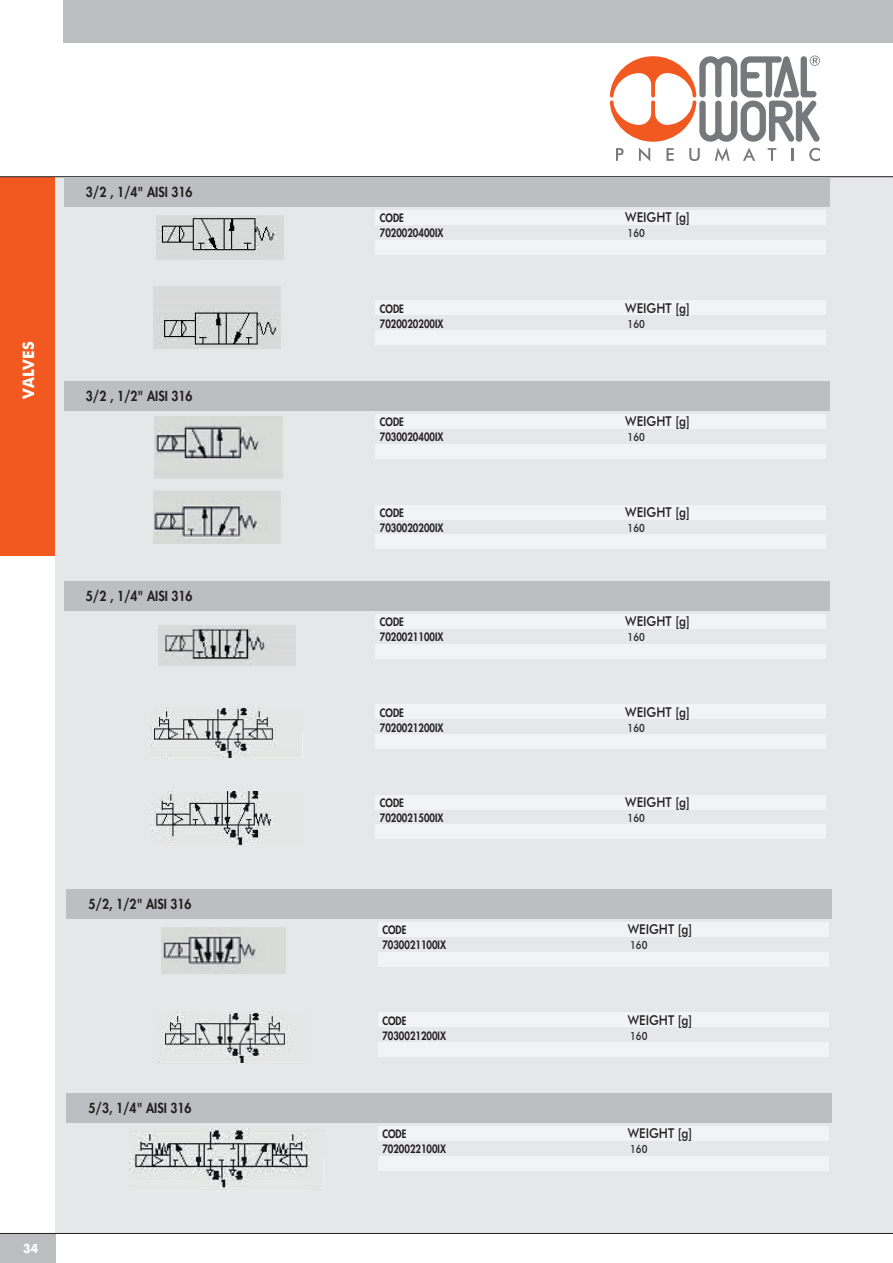
<style>
.page{position:relative;width:893px;height:1263px;background:#fff}
.page>*{position:absolute;margin:0;border:0;box-sizing:border-box;transform-origin:0 0}
.t1{font:700 15.75px "Futura BT";color:#fff;scale:.95 1}
.t2{font:500 13.5px "Futura BT";color:#231f20;scale:.9 1}
.t3{font:800 13.5px "Futura Std";color:#231f20;scale:.9 1}
.t4{font:700 12px "Futura Std";color:#fff;scale:.9 1}
.t5{font:800 11.25px "Futura Std";color:#231f20;scale:.85 1}
.t6{font:500 11.25px "Futura BT";color:#231f20;scale:.85 1}
</style>
<div class="page">
<div style="left:0;top:177px;width:56px;height:379px;background:#f15921"></div>
<div style="left:55px;top:176px;width:838px;height:1057px;background:#e6e7e9"></div>
<hr style="left:0;top:176px;width:893px;height:1px;background:#231f20">
<div style="left:0;top:1233px;width:55px;height:30px;background:#bcbdc0"></div>
<div style="left:64px;top:0;width:829px;height:43px;background:#bcbdc0"></div>
<hr style="left:0;top:1233px;width:893px;height:1px;background:#231f20">
<div style="left:64px;top:177px;width:765px;height:30px;background:#bdbec1"></div>
<div style="left:376px;top:240px;width:450px;height:15px;background:#f2f3f4"></div>
<div style="left:376px;top:210px;width:450px;height:15px;background:#f2f3f4"></div>
<div style="left:376px;top:330px;width:450px;height:15px;background:#f2f3f4"></div>
<div style="left:376px;top:301px;width:450px;height:14px;background:#f2f3f4"></div>
<img style="left:153px;top:287px;width:128px;height:61px">
<img style="left:156px;top:215px;width:128px;height:44px">
<div style="left:64px;top:381px;width:765px;height:30px;background:#bdbec1"></div>
<div style="left:376px;top:444px;width:450px;height:15px;background:#f2f3f4"></div>
<div style="left:376px;top:414px;width:450px;height:15px;background:#f2f3f4"></div>
<div style="left:376px;top:534px;width:450px;height:15px;background:#f2f3f4"></div>
<div style="left:376px;top:505px;width:450px;height:14px;background:#f2f3f4"></div>
<img style="left:153px;top:491px;width:128px;height:53px">
<img style="left:155px;top:417px;width:127px;height:62px">
<div style="left:64px;top:581px;width:765px;height:30px;background:#bdbec1"></div>
<div style="left:376px;top:644px;width:450px;height:14px;background:#f2f3f4"></div>
<div style="left:376px;top:614px;width:450px;height:15px;background:#f2f3f4"></div>
<div style="left:376px;top:734px;width:450px;height:15px;background:#f2f3f4"></div>
<div style="left:376px;top:704px;width:450px;height:15px;background:#f2f3f4"></div>
<div style="left:376px;top:824px;width:450px;height:15px;background:#f2f3f4"></div>
<div style="left:376px;top:795px;width:450px;height:14px;background:#f2f3f4"></div>
<img style="left:159px;top:626px;width:136px;height:39px">
<img style="left:151px;top:707px;width:152px;height:51px">
<img style="left:152px;top:792px;width:125px;height:54px">
<div style="left:67px;top:889px;width:765px;height:30px;background:#bdbec1"></div>
<div style="left:378px;top:952px;width:451px;height:14px;background:#f2f3f4"></div>
<div style="left:378px;top:922px;width:451px;height:15px;background:#f2f3f4"></div>
<div style="left:378px;top:1042px;width:451px;height:15px;background:#f2f3f4"></div>
<div style="left:378px;top:1012px;width:451px;height:15px;background:#f2f3f4"></div>
<div style="left:67px;top:1093px;width:765px;height:30px;background:#bdbec1"></div>
<div style="left:378px;top:1156px;width:451px;height:14px;background:#f2f3f4"></div>
<div style="left:378px;top:1126px;width:451px;height:15px;background:#f2f3f4"></div>
<img style="left:162px;top:927px;width:124px;height:47px">
<img style="left:157px;top:1011px;width:133px;height:52px">
<img style="left:129px;top:1128px;width:181px;height:63px">
<svg style="left:616px;top:148px;width:8px;height:13px"></svg>
<svg style="left:639px;top:148px;width:11px;height:13px"></svg>
<svg style="left:666px;top:148px;width:8px;height:13px"></svg>
<svg style="left:689px;top:148px;width:11px;height:13px"></svg>
<svg style="left:715px;top:148px;width:15px;height:13px"></svg>
<svg style="left:743px;top:148px;width:12px;height:13px"></svg>
<svg style="left:768px;top:148px;width:8px;height:13px"></svg>
<svg style="left:791px;top:148px;width:2px;height:13px"></svg>
<svg style="left:809px;top:148px;width:11px;height:13px"></svg>
<svg style="left:610px;top:56px;width:210px;height:86px"></svg>
<p class="t3" style="left:86px;top:184px;width:120px">3/2 , 1/4" AISI 316</p>
<h1 class="t1" style="left:19px;top:399px;width:62px;rotate:-90deg">VALVES</h1>
<p class="t3" style="left:86px;top:388px;width:120px">3/2 , 1/2" AISI 316</p>
<p class="t3" style="left:86px;top:588px;width:120px">5/2 , 1/4" AISI 316</p>
<p class="t3" style="left:88px;top:896px;width:116px">5/2, 1/2" AISI 316</p>
<p class="t3" style="left:88px;top:1100px;width:116px">5/3, 1/4" AISI 316</p>
<p class="t4" style="left:23px;top:1240px;width:18px">34</p>
<p class="t5" style="left:380px;top:211px;width:30px">CODE</p>
<p class="t2" style="left:625px;top:209px;width:73px">WEIGHT [g]</p>
<p class="t5" style="left:380px;top:226px;width:76px">7020020400IX</p>
<p class="t6" style="left:628px;top:226px;width:22px">160</p>
<p class="t5" style="left:380px;top:301px;width:30px">CODE</p>
<p class="t2" style="left:625px;top:300px;width:73px">WEIGHT [g]</p>
<p class="t5" style="left:380px;top:316px;width:76px">7020020200IX</p>
<p class="t6" style="left:628px;top:317px;width:22px">160</p>
<p class="t5" style="left:380px;top:415px;width:30px">CODE</p>
<p class="t2" style="left:625px;top:413px;width:73px">WEIGHT [g]</p>
<p class="t5" style="left:380px;top:430px;width:76px">7030020400IX</p>
<p class="t6" style="left:628px;top:430px;width:22px">160</p>
<p class="t5" style="left:380px;top:505px;width:30px">CODE</p>
<p class="t2" style="left:625px;top:504px;width:73px">WEIGHT [g]</p>
<p class="t5" style="left:380px;top:520px;width:76px">7030020200IX</p>
<p class="t6" style="left:628px;top:521px;width:22px">160</p>
<p class="t5" style="left:380px;top:615px;width:30px">CODE</p>
<p class="t2" style="left:625px;top:613px;width:73px">WEIGHT [g]</p>
<p class="t5" style="left:380px;top:630px;width:76px">7020021100IX</p>
<p class="t6" style="left:628px;top:630px;width:22px">160</p>
<p class="t5" style="left:380px;top:705px;width:30px">CODE</p>
<p class="t2" style="left:625px;top:704px;width:73px">WEIGHT [g]</p>
<p class="t5" style="left:380px;top:720px;width:76px">7020021200IX</p>
<p class="t6" style="left:628px;top:721px;width:22px">160</p>
<p class="t5" style="left:380px;top:795px;width:30px">CODE</p>
<p class="t2" style="left:625px;top:794px;width:73px">WEIGHT [g]</p>
<p class="t5" style="left:380px;top:810px;width:76px">7020021500IX</p>
<p class="t6" style="left:628px;top:811px;width:22px">160</p>
<p class="t5" style="left:382px;top:923px;width:30px">CODE</p>
<p class="t2" style="left:628px;top:921px;width:73px">WEIGHT [g]</p>
<p class="t5" style="left:382px;top:938px;width:76px">7030021100IX</p>
<p class="t6" style="left:630px;top:938px;width:22px">160</p>
<p class="t5" style="left:382px;top:1013px;width:30px">CODE</p>
<p class="t2" style="left:628px;top:1011px;width:73px">WEIGHT [g]</p>
<p class="t5" style="left:382px;top:1028px;width:76px">7030021200IX</p>
<p class="t6" style="left:630px;top:1029px;width:22px">160</p>
<p class="t5" style="left:382px;top:1127px;width:30px">CODE</p>
<p class="t2" style="left:628px;top:1125px;width:73px">WEIGHT [g]</p>
<p class="t5" style="left:382px;top:1142px;width:76px">7020022100IX</p>
<p class="t6" style="left:630px;top:1142px;width:22px">160</p>
</div>
